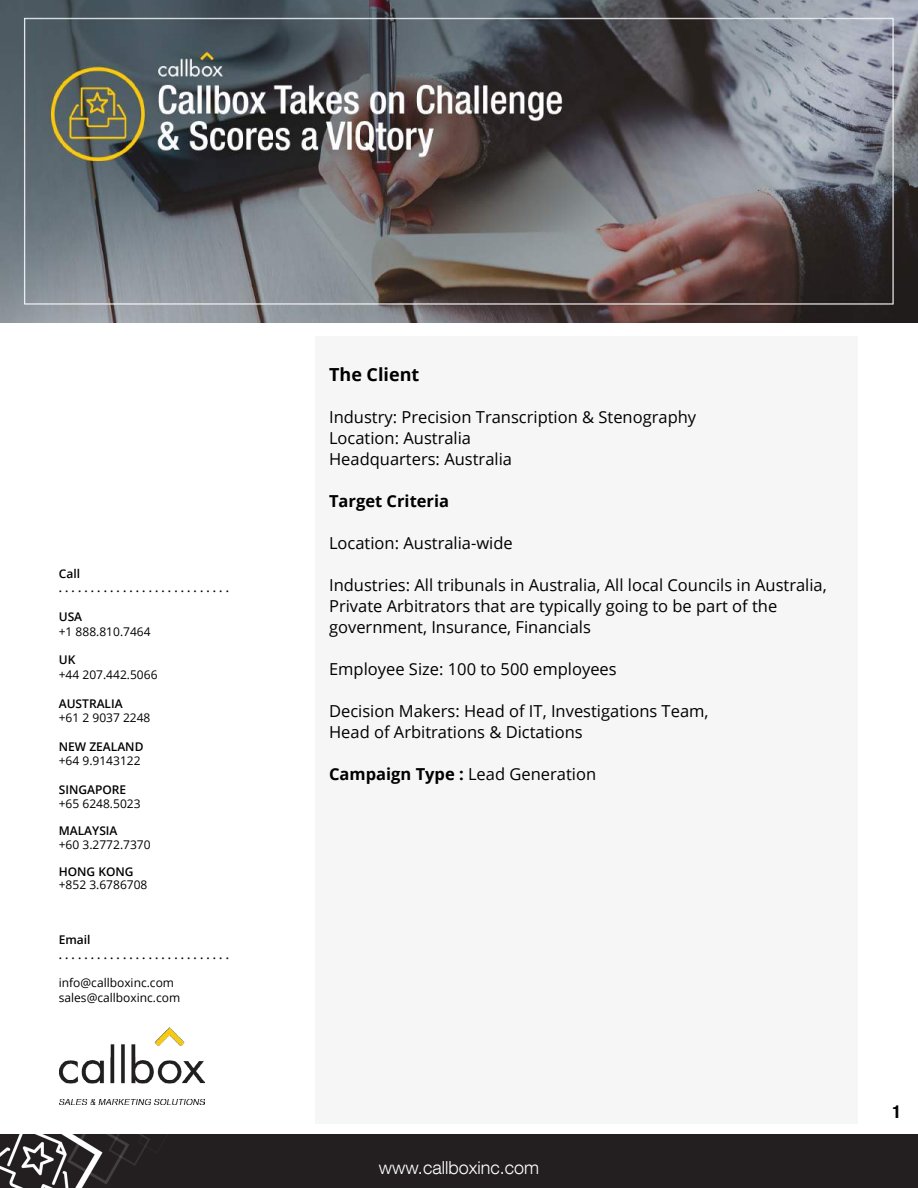
<style>
.page{position:relative;width:918px;height:1188px;background:#fff}
.page>*{position:absolute;margin:0;border:0;box-sizing:border-box;transform-origin:0 0}
.t1{font:300 18px "Helvetica Neue LT Com";color:#fff}
.t2{font:700 18px "Open Sans";color:#000}
.t3{font:700 condensed 18px "Helvetica Neue LT Com";color:#000}
.t4{font:16.5px/21px "Open Sans";color:#000}
.t5{font:700 16.5px "Open Sans";color:#000}
.t6{font:12px/14.4px "Open Sans";color:#000}
.t7{font:600 12px/14.4px "Open Sans";color:#000}
.s1{font-weight:700}
</style>
<div class="page">
<div style="left:315px;top:337px;width:542px;height:787px;background:#f6f6f6"></div>
<div style="left:0;top:1135px;width:918px;height:53px;background:#231f20"></div>
<img style="left:59px;top:1028px;width:146px;height:77px">
<img style="left:0;top:0;width:918px;height:323px">
<p class="t7" style="left:59px;top:566px;width:172px">Call<br>. . . . . . . . . . . . . . . . . . . . . . . . . . .</p>
<p class="t7" style="left:59px;top:609px;width:25px">USA</p>
<p class="t6" style="left:59px;top:624px;width:93px">+1 888.810.7464</p>
<p class="t7" style="left:59px;top:653px;width:18px">UK</p>
<p class="t6" style="left:59px;top:667px;width:100px">+44 207.442.5066</p>
<p class="t7" style="left:59px;top:696px;width:65px">AUSTRALIA</p>
<p class="t6" style="left:59px;top:710px;width:93px">+61 2 9037 2248</p>
<p class="t7" style="left:59px;top:739px;width:86px">NEW ZEALAND</p>
<p class="t6" style="left:59px;top:753px;width:83px">+64 9.9143122</p>
<p class="t7" style="left:59px;top:782px;width:69px">SINGAPORE</p>
<p class="t6" style="left:59px;top:797px;width:83px">+65 6248.5023</p>
<p class="t7" style="left:59px;top:824px;width:60px">MALAYSIA</p>
<p class="t6" style="left:59px;top:837px;width:93px">+60 3.2772.7370</p>
<p class="t7" style="left:59px;top:864px;width:76px">HONG KONG</p>
<p class="t6" style="left:59px;top:878px;width:90px">+852 3.6786708</p>
<p class="t7" style="left:59px;top:932px;width:172px">Email<br>. . . . . . . . . . . . . . . . . . . . . . . . . . .</p>
<p class="t6" style="left:59px;top:976px;width:123px">info@callboxinc.com sales@callboxinc.com</p>
<p class="t2" style="left:329px;top:362px;width:92px">The Client</p>
<p class="t4" style="left:329px;top:406px;width:369px">Industry: Precision Transcription &amp; Stenography<br>Location: Australia<br>Headquarters: Australia</p>
<p class="t5" style="left:329px;top:490px;width:121px">Target Criteria</p>
<p class="t4" style="left:329px;top:532px;width:185px">Location: Australia-wide</p>
<p class="t4" style="left:329px;top:574px;width:499px">Industries: All tribunals in Australia, All local Councils in Australia,<br>Private Arbitrators that are typically going to be part of the government, Insurance, Financials</p>
<p class="t4" style="left:329px;top:658px;width:289px">Employee Size: 100 to 500 employees</p>
<p class="t4" style="left:329px;top:700px;width:381px">Decision Makers: Head of IT, Investigations Team,<br>Head of Arbitrations &amp; Dictations</p>
<p class="t4" style="left:329px;top:763px;width:269px"><span class="s1">Campaign Type :</span> Lead Generation</p>
<p class="t1" style="left:379px;top:1156px;width:162px">www.callboxinc.com</p>
<p class="t3" style="left:892px;top:1101px;width:10px">1</p>
</div>
